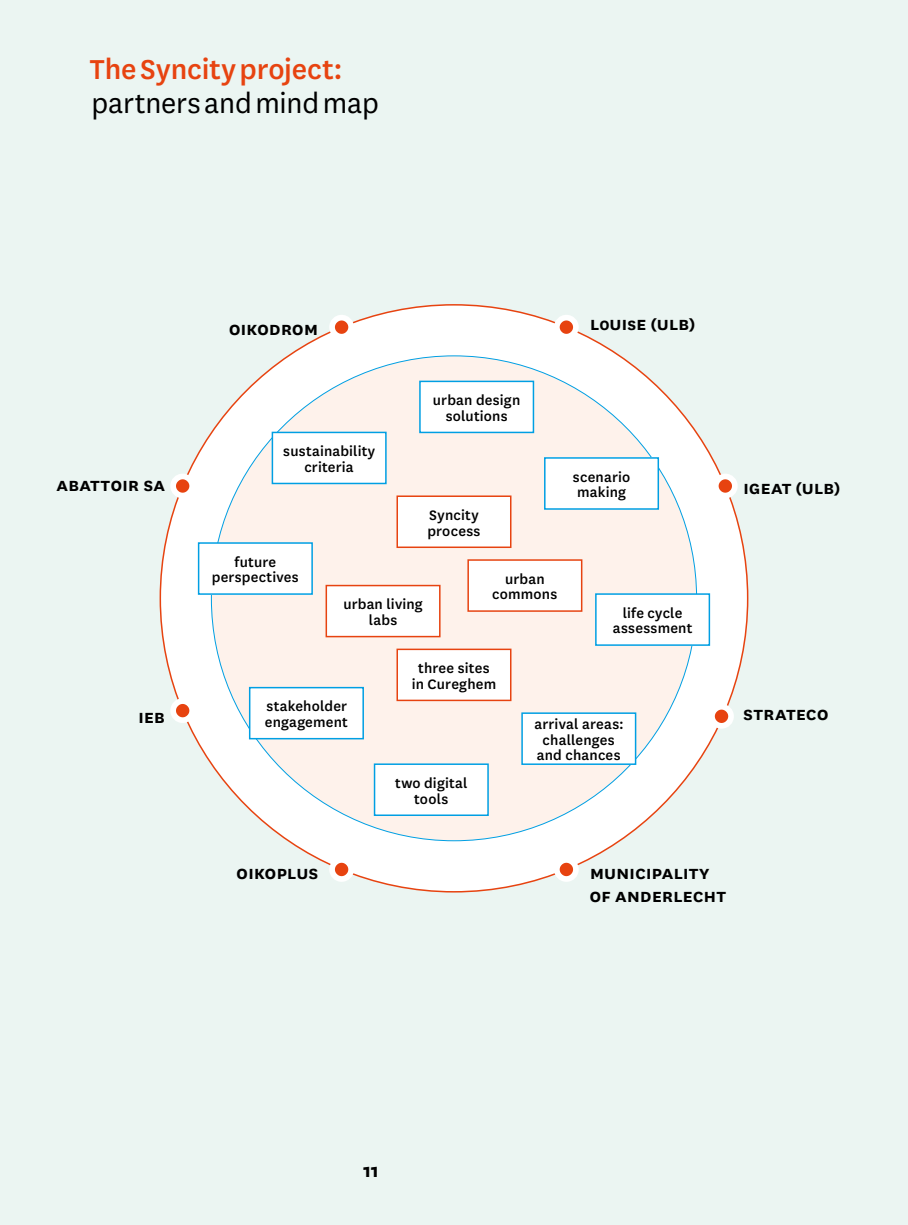
<style>
.page{position:relative;width:908px;height:1225px;background:#fff}
.page>*{position:absolute;margin:0;border:0;box-sizing:border-box;transform-origin:0 0}
.t1{font:500 32px "National";letter-spacing:-.005em;color:#e74310}
.t2{font:32px "National";letter-spacing:-.005em;color:#000}
.t3{font:600 21px/22.6px "National";letter-spacing:-.01em;color:#000}
.t4{font:800 21px "National";color:#000}
.t5{font:500 16px/15.6px "National";letter-spacing:.01em;color:#000;text-align:center}
.s1{font-size:20px}
</style>
<div class="page">
<div style="left:0;top:0;width:907px;height:1225px;background:#ebf5f2"></div>
<div style="left:160px;top:305px;width:587px;height:586px;background:#fff;border-radius:50%"></div>
<div style="left:332px;top:318px;width:19px;height:19px;background:#e74310;border-radius:50%"></div>
<div style="left:329px;top:315px;width:25px;height:24px;border:6px solid #fff;border-radius:50%"></div>
<div style="left:556px;top:860px;width:19px;height:19px;background:#e74310;border-radius:50%"></div>
<div style="left:553px;top:857px;width:25px;height:25px;border:6px solid #fff;border-radius:50%"></div>
<div style="left:173px;top:701px;width:19px;height:19px;background:#e74310;border-radius:50%"></div>
<div style="left:170px;top:698px;width:25px;height:25px;border:6px solid #fff;border-radius:50%"></div>
<div style="left:715px;top:476px;width:19px;height:19px;background:#e74310;border-radius:50%"></div>
<div style="left:712px;top:473px;width:25px;height:25px;border:6px solid #fff;border-radius:50%"></div>
<div style="left:332px;top:860px;width:19px;height:19px;background:#e74310;border-radius:50%"></div>
<div style="left:329px;top:857px;width:25px;height:25px;border:6px solid #fff;border-radius:50%"></div>
<div style="left:556px;top:318px;width:19px;height:19px;background:#e74310;border-radius:50%"></div>
<div style="left:553px;top:315px;width:25px;height:24px;border:6px solid #fff;border-radius:50%"></div>
<div style="left:711px;top:707px;width:19px;height:19px;background:#e74310;border-radius:50%"></div>
<div style="left:708px;top:704px;width:25px;height:24px;border:6px solid #fff;border-radius:50%"></div>
<div style="left:173px;top:476px;width:19px;height:19px;background:#e74310;border-radius:50%"></div>
<div style="left:170px;top:473px;width:25px;height:25px;border:6px solid #fff;border-radius:50%"></div>
<div style="left:211px;top:356px;width:485px;height:484px;background:#fef2eb;border-radius:50%"></div>
<div style="left:272px;top:432px;width:114px;height:51px;background:#fff"></div>
<div style="left:271px;top:432px;width:115px;height:52px;border:2px solid #009fe3"></div>
<div style="left:249px;top:687px;width:114px;height:51px;background:#fff"></div>
<div style="left:249px;top:687px;width:115px;height:52px;border:2px solid #009fe3"></div>
<div style="left:544px;top:458px;width:114px;height:51px;background:#fff"></div>
<div style="left:544px;top:457px;width:114px;height:53px;border:2px solid #009fe3"></div>
<div style="left:522px;top:713px;width:113px;height:51px;background:#fff"></div>
<div style="left:521px;top:712px;width:115px;height:53px;border:2px solid #009fe3"></div>
<div style="left:198px;top:543px;width:114px;height:51px;background:#fff"></div>
<div style="left:198px;top:542px;width:115px;height:53px;border:2px solid #009fe3"></div>
<div style="left:595px;top:594px;width:114px;height:51px;background:#fff"></div>
<div style="left:595px;top:593px;width:114px;height:53px;border:2px solid #009fe3"></div>
<div style="left:420px;top:381px;width:113px;height:51px;background:#fff"></div>
<div style="left:419px;top:381px;width:115px;height:52px;border:2px solid #009fe3"></div>
<div style="left:374px;top:764px;width:114px;height:51px;background:#fff"></div>
<div style="left:373px;top:763px;width:115px;height:53px;border:2px solid #009fe3"></div>
<div style="left:397px;top:496px;width:113px;height:51px;background:#fff"></div>
<div style="left:396px;top:495px;width:115px;height:53px;border:2px solid #e74310"></div>
<div style="left:326px;top:585px;width:113px;height:51px;background:#fff"></div>
<div style="left:325px;top:585px;width:115px;height:52px;border:2px solid #e74310"></div>
<div style="left:468px;top:560px;width:113px;height:51px;background:#fff"></div>
<div style="left:467px;top:559px;width:115px;height:53px;border:2px solid #e74310"></div>
<div style="left:397px;top:649px;width:113px;height:51px;background:#fff"></div>
<div style="left:396px;top:648px;width:115px;height:53px;border:2px solid #e74310"></div>
<h1 class="t1" style="left:90px;top:48px;width:254px">The Syncity project:</h1>
<h1 class="t2" style="left:92px;top:83px;width:289px">partners and mind map</h1>
<h2 class="t3" style="left:56px;top:471px;width:110px">abattoir sa</h2>
<h2 class="t3" style="left:138px;top:704px;width:29px">ieb</h2>
<h2 class="t3" style="left:229px;top:315px;width:91px">oikodrom</h2>
<h2 class="t3" style="left:589px;top:311px;width:107px">l<span class="s1">o</span>ui<span class="s1">s</span>e (ulb)</h2>
<p class="t5" style="left:283px;top:442px;width:93px">sustainability criteria</p>
<p class="t5" style="left:432px;top:391px;width:89px">urban design solutions</p>
<p class="t5" style="left:427px;top:506px;width:55px;text-align:left">Syncity process</p>
<p class="t5" style="left:212px;top:553px;width:88px">future perspectives</p>
<p class="t5" style="left:343px;top:595px;width:81px">urban living labs</p>
<p class="t5" style="left:492px;top:570px;width:66px">urban commons</p>
<p class="t5" style="left:411px;top:659px;width:86px">three sites in Cureghem</p>
<p class="t5" style="left:572px;top:468px;width:59px;text-align:left">scenario making</p>
<p class="t5" style="left:612px;top:604px;width:81px">life cycle assessment</p>
<p class="t5" style="left:265px;top:697px;width:84px;text-align:left">stakeholder engagement</p>
<p class="t5" style="left:395px;top:774px;width:74px">two digital tools</p>
<p class="t5" style="left:534px;top:715px;width:91px">arrival areas: challenges and chances</p>
<h2 class="t3" style="left:742px;top:474px;width:98px">igeat (ulb)</h2>
<h2 class="t3" style="left:743px;top:701px;width:87px">strateco</h2>
<h2 class="t3" style="left:236px;top:860px;width:84px">oikoplus</h2>
<h2 class="t3" style="left:589px;top:860px;width:138px">municipality of anderlecht</h2>
<h2 class="t4" style="left:363px;top:1155px;width:17px">11</h2>
</div>
